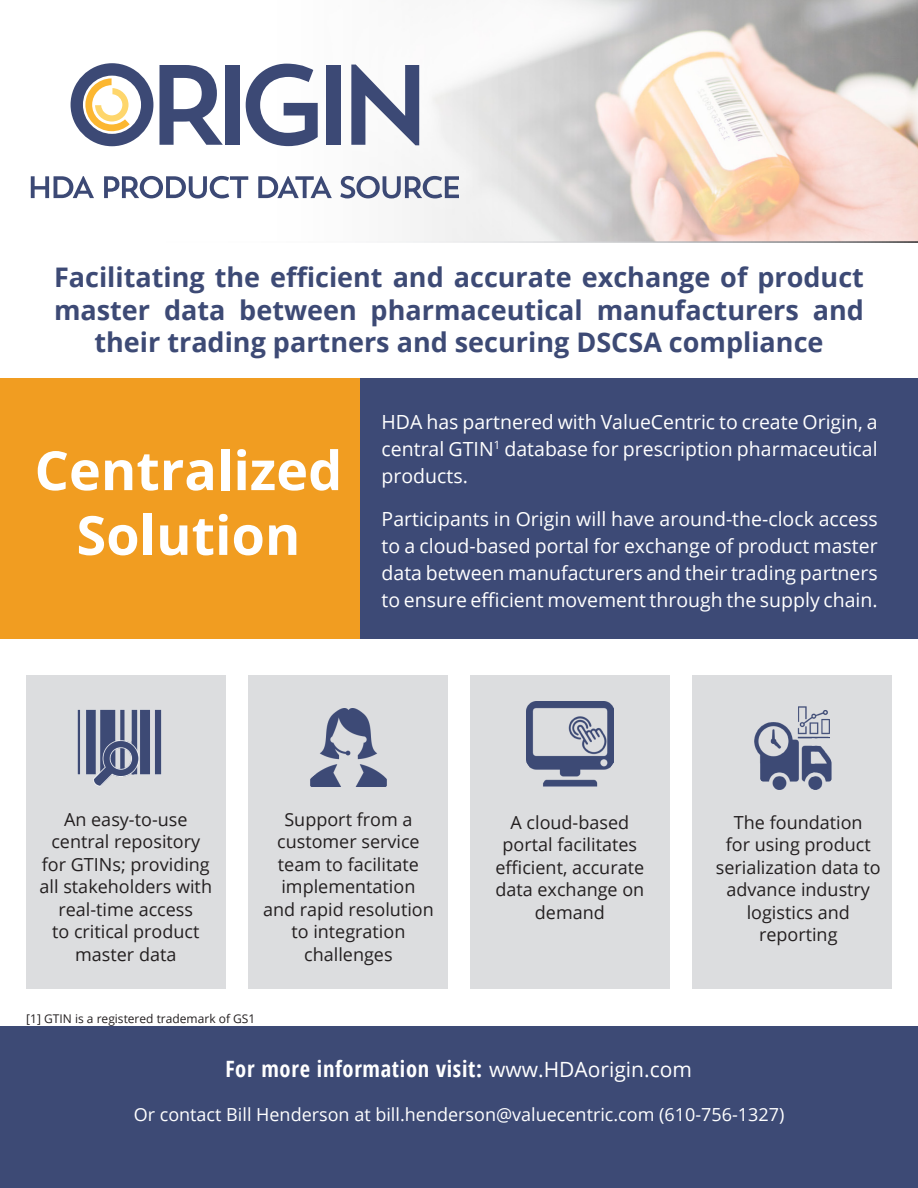
<style>
.page{position:relative;width:918px;height:1188px;background:#fff}
.page>*{position:absolute;margin:0;border:0;box-sizing:border-box;transform-origin:0 0}
.t1{font:700 54px/64.8px "Open Sans";color:#fff;text-align:center}
.t2{font:700 27px/32.4px "Open Sans";color:#3d4a75;text-align:center}
.t3{font:700 condensed 22.5px "Open Sans";letter-spacing:.03em;color:#fff}
.t4{font:19.5px/27px "Open Sans";color:#fff;text-align:justify}
.t5{font:18px/22.5px "Open Sans";color:#231f20;text-align:center}
.t6{font:18px "Open Sans";color:#fff}
.t7{font:12px "Open Sans";color:#231f20}
.s1{font-weight:400;font-stretch:normal;font-size:21px}
</style>
<div class="page">
<img style="left:30px;top:0;width:888px;height:241px">
<svg style="left:71px;top:63px;width:83px;height:83px"></svg>
<svg style="left:160px;top:65px;width:63px;height:80px"></svg>
<div style="left:226px;top:65px;width:14px;height:80px;background:#3c4975"></div>
<svg style="left:246px;top:64px;width:72px;height:82px"></svg>
<div style="left:326px;top:65px;width:14px;height:80px;background:#3c4975"></div>
<svg style="left:351px;top:65px;width:68px;height:80px"></svg>
<svg style="left:31px;top:176px;width:63px;height:22px"></svg>
<svg style="left:104px;top:176px;width:144px;height:23px"></svg>
<svg style="left:258px;top:176px;width:74px;height:22px"></svg>
<svg style="left:340px;top:176px;width:119px;height:23px"></svg>
<div style="left:360px;top:378px;width:557px;height:261px;background:#3d4a76"></div>
<div style="left:0;top:378px;width:360px;height:261px;background:#f19d21"></div>
<div style="left:0;top:1026px;width:918px;height:162px;background:#3d4a75"></div>
<div style="left:27px;top:676px;width:199px;height:313px;background:#dcdddf"></div>
<div style="left:249px;top:676px;width:199px;height:313px;background:#dcdddf"></div>
<div style="left:470px;top:676px;width:199px;height:313px;background:#dcdddf"></div>
<div style="left:692px;top:676px;width:199px;height:313px;background:#dcdddf"></div>
<img style="left:77px;top:709px;width:85px;height:78px">
<img style="left:310px;top:709px;width:77px;height:78px">
<img style="left:755px;top:706px;width:77px;height:84px">
<img style="left:526px;top:702px;width:88px;height:85px">
<p class="t2" style="left:54px;top:261px;width:811px">Facilitating the efficient and accurate exchange of product master data between pharmaceutical manufacturers and their trading partners and securing DSCSA compliance</p>
<p class="t1" style="left:35px;top:437px;width:309px">Centralized<br>Solution</p>
<p class="t4" style="left:382px;top:407px;width:498px">HDA has partnered with ValueCentric to create Origin, a central GTIN<sup>1</sup> database for prescription pharmaceutical products.</p>
<p class="t4" style="left:382px;top:505px;width:498px">Participants in Origin will have around-the-clock access to a cloud-based portal for exchange of product master data between manufacturers and their trading partners to ensure efficient movement through the supply chain.</p>
<p class="t5" style="left:40px;top:808px;width:174px">An easy-to-use central repository for GTINs; providing all stakeholders with real-time access<br>to critical product master data</p>
<p class="t5" style="left:263px;top:808px;width:172px">Support from a customer service team to facilitate implementation<br>and rapid resolution to integration challenges</p>
<p class="t5" style="left:495px;top:811px;width:150px">A cloud-based portal facilitates efficient, accurate data exchange on demand</p>
<p class="t5" style="left:716px;top:811px;width:166px">The foundation<br>for using product serialization data to advance industry logistics and reporting</p>
<p class="t7" style="left:26px;top:1010px;width:231px">[1] GTIN is a registered trademark of GS1</p>
<p class="t3" style="left:225px;top:1053px;width:468px">For more information visit: <span class="s1">www.HDAorigin.com</span></p>
<p class="t6" style="left:134px;top:1103px;width:652px">Or contact Bill Henderson at bill.henderson@valuecentric.com (610-756-1327)</p>
</div>
